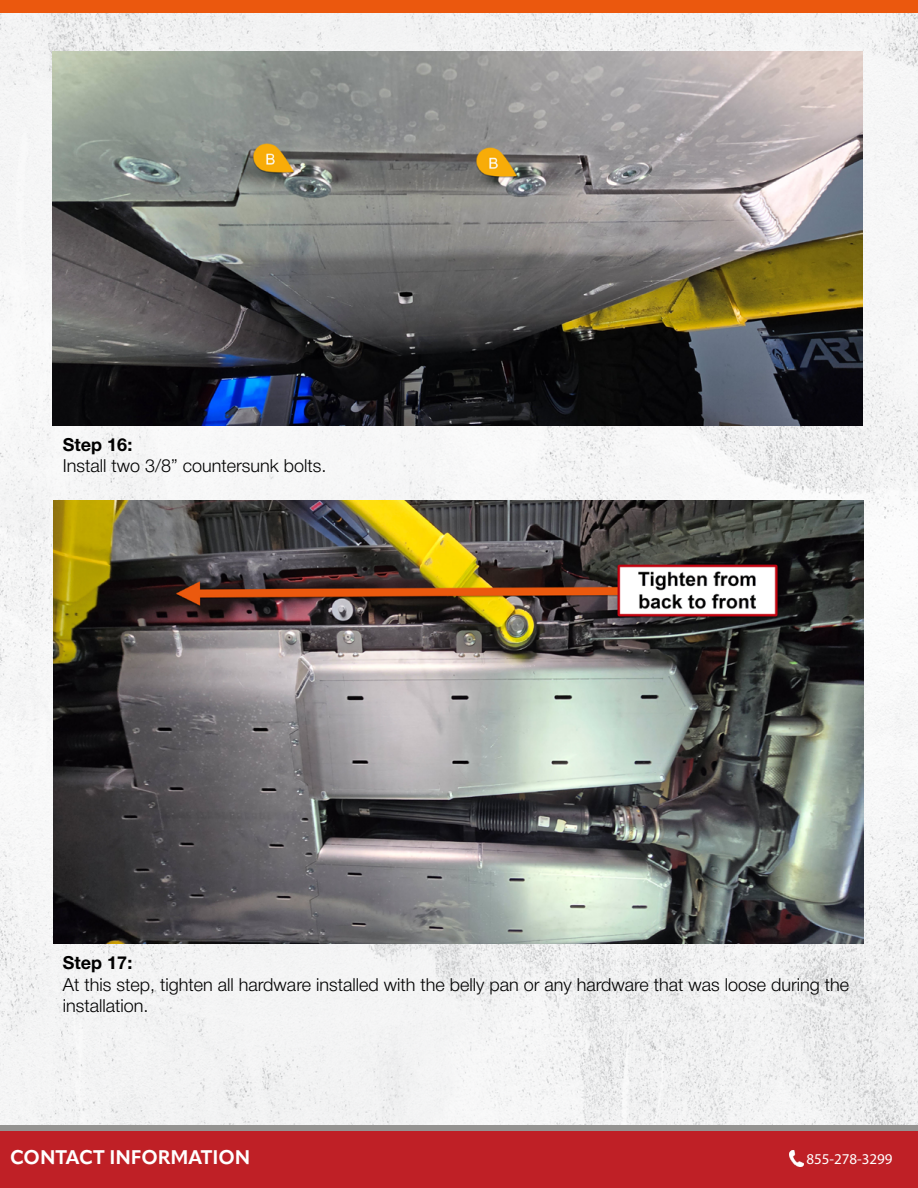
<style>
.page{position:relative;width:918px;height:1188px;background:#fff}
.page>*{position:absolute;margin:0;border:0;box-sizing:border-box;transform-origin:0 0}
.t1{font:700 19.5px "Apparat";color:#fff}
.t2{font:300 18px/21.6px "Helvetica Neue";color:#000}
.t3{font:700 18px "Helvetica Neue";color:#000}
.t4{font:15px "Myriad Pro";color:#fff}
</style>
<div class="page">
<img style="left:0;top:12px;width:918px;height:1114px">
<div style="left:0;top:0;width:918px;height:12px;background:#eb580e"></div>
<div style="left:0;top:1131px;width:918px;height:57px;background:#bf2026"></div>
<img style="left:790px;top:1150px;width:13px;height:17px">
<div style="left:0;top:1126px;width:918px;height:5px;background:#949391"></div>
<img style="left:53px;top:501px;width:810px;height:442px">
<img style="left:52px;top:51px;width:810px;height:374px">
<p class="t3" style="left:63px;top:430px;width:71px">Step 16:</p>
<p class="t2" style="left:63px;top:454px;width:265px">Install two 3/8” countersunk bolts.</p>
<p class="t3" style="left:63px;top:949px;width:71px">Step 17:</p>
<p class="t2" style="left:63px;top:972px;width:788px">At this step, tighten all hardware installed with the belly pan or any hardware that was loose during the installation.</p>
<p class="t1" style="left:10px;top:1146px;width:242px">CONTACT INFORMATION</p>
<p class="t4" style="left:806px;top:1149px;width:88px">855-278-3299</p>
</div>
